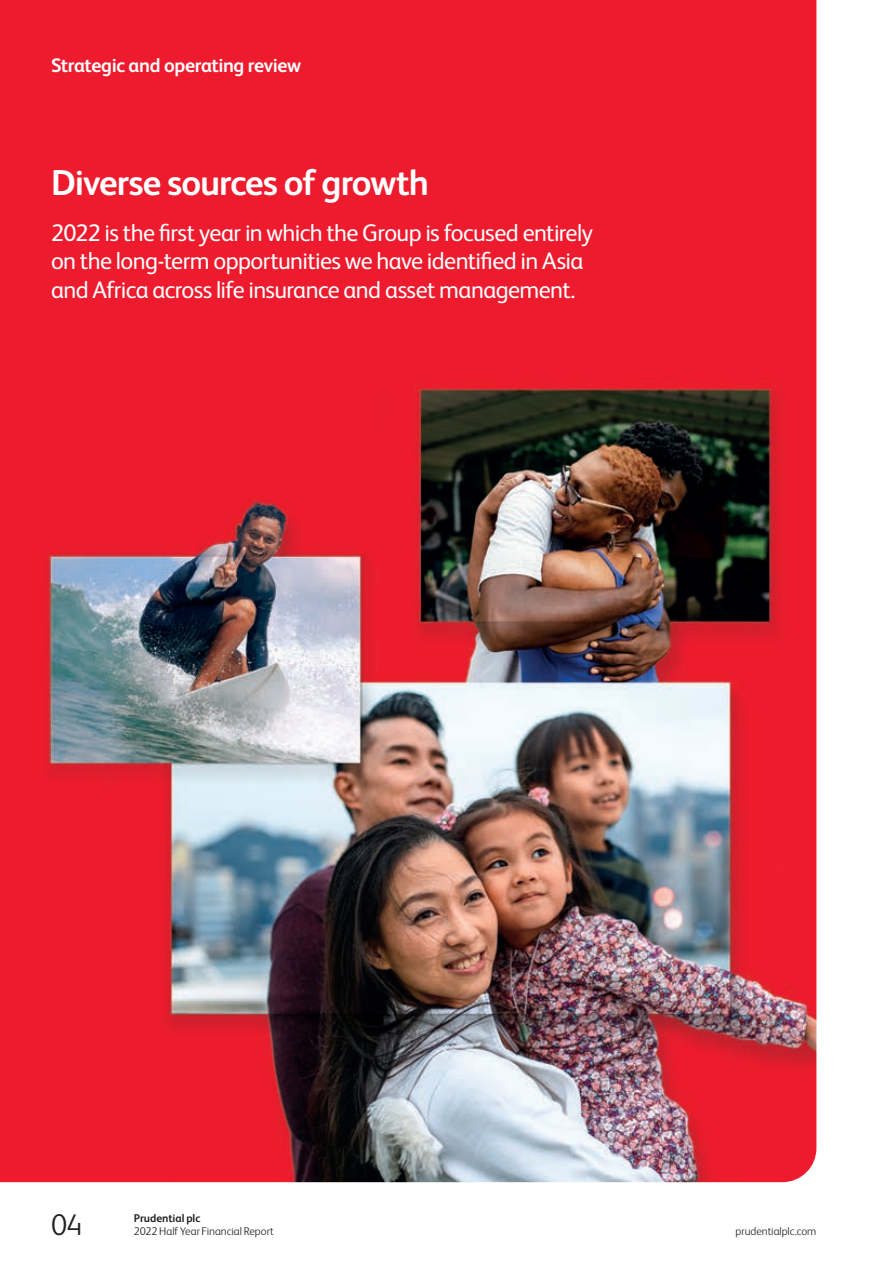
<style>
.page{position:relative;width:893px;height:1263px;background:#fff}
.page>*{position:absolute;margin:0;border:0;box-sizing:border-box;transform-origin:0 0}
.t1{font:700 36px "FS Albert Pro";letter-spacing:-.03em;color:#fff}
.t2{font:300 30px "FS Albert Pro";color:#231f20}
.t3{font:24px/28.5px "FS Albert Pro";letter-spacing:-.025em;color:#fff}
.t4{font:700 19.5px "FS Albert Pro";letter-spacing:-.025em;color:#fff}
.t5{font:300 11.25px "FS Albert Pro";letter-spacing:-.005em;color:#231f20}
.t6{font:700 11.25px "FS Albert Pro";letter-spacing:-.005em;color:#231f20}
</style>
<div class="page">
<img style="left:0;top:0;width:816px;height:1182px">
<p class="t4" style="left:51px;top:52px;width:252px">Strategic and operating review</p>
<h1 class="t1" style="left:51px;top:157px;width:380px">Diverse sources of growth</h1>
<p class="t3" style="left:51px;top:216px;width:544px">2022 is the first year in which the Group is focused entirely on the long-term opportunities we have identified in Asia and Africa across life insurance and asset management.</p>
<p class="t2" style="left:51px;top:1204px;width:33px">04</p>
<p class="t6" style="left:134px;top:1210px;width:68px">Prudential plc</p>
<p class="t5" style="left:134px;top:1224px;width:141px">2022 Half Year Financial Report</p>
<p class="t5" style="left:736px;top:1224px;width:82px">prudentialplc.com</p>
</div>
